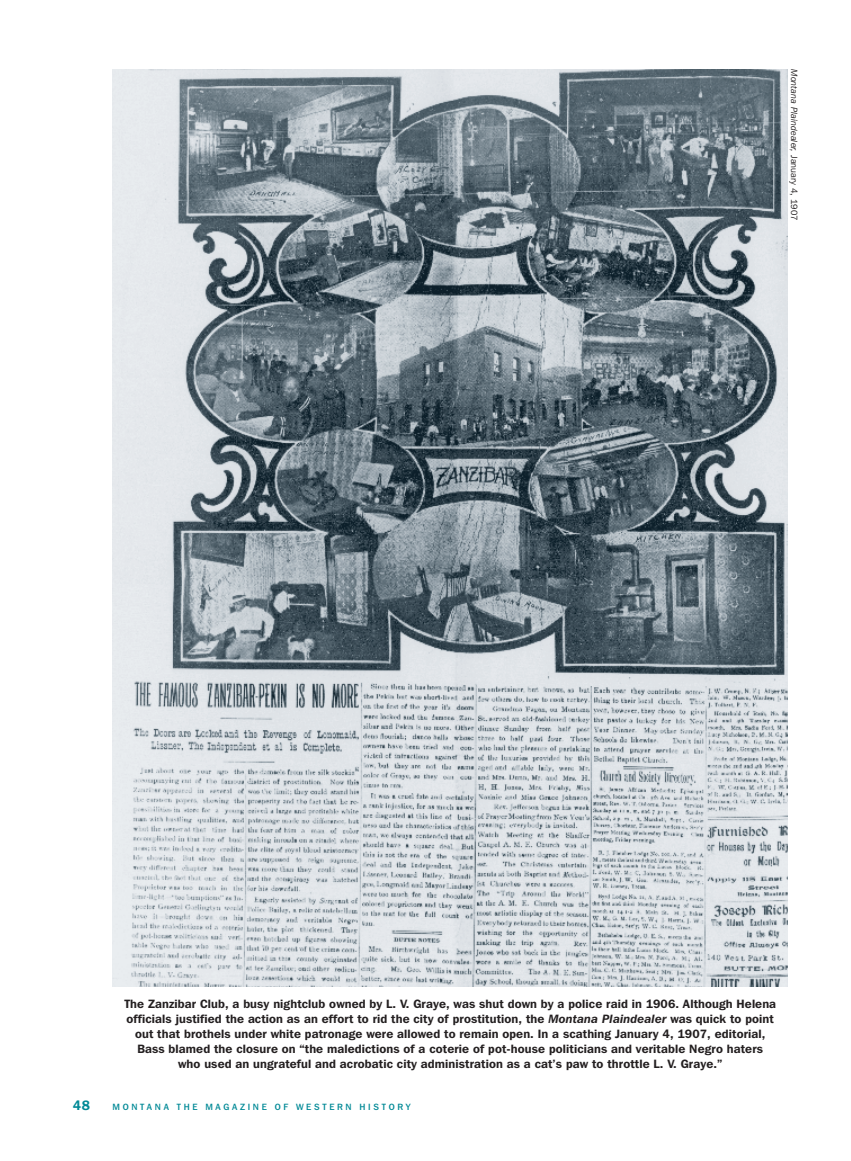
<style>
.page{position:relative;width:851px;height:1161px;background:#fff}
.page>*{position:absolute;margin:0;border:0;box-sizing:border-box;transform-origin:0 0}
.t1{font:600 13.5px "Franklin Gothic IT Cby BT";color:#008996}
.Caption_ctr{font:600 12px/15px "Franklin Gothic IT Cby BT";letter-spacing:.01em;color:#231f20;text-align:center}
.t2{font:500 9px "Franklin Gothic IT Cby BT";letter-spacing:.3em;color:#008996}
.Credit{font:italic 9px "Franklin Gothic IT Cby BT";letter-spacing:.01em;color:#231f20}
.s1{font-style:normal}
.s2{font-style:italic}
</style>
<div class="page">
<img style="left:112px;top:69px;width:676px;height:918px">
<p class="Credit" style="left:799px;top:69px;width:153px;rotate:90deg">Montana Plaindealer, <span class="s1">January 4, 1907</span></p>
<p class="Caption_ctr" style="left:124px;top:996px;width:653px">The Zanzibar Club, a busy nightclub owned by L. V. Graye, was shut down by a police raid in 1906. Although Helena officials justified the action as an effort to rid the city of prostitution, the <span class="s2">Montana Plaindealer</span> was quick to point out that brothels under white patronage were allowed to remain open. In a scathing January 4, 1907, editorial, Bass blamed the closure on “the maledictions of a coterie of pot-house politicians and veritable Negro haters<br>who used an ungrateful and acrobatic city administration as a cat’s paw to throttle L. V. Graye.”</p>
<p class="t1" style="left:73px;top:1097px;width:19px">48</p>
<p class="t2" style="left:112px;top:1101px;width:299px">MONTANA THE MAGAZINE OF WESTERN HISTORY</p>
</div>
